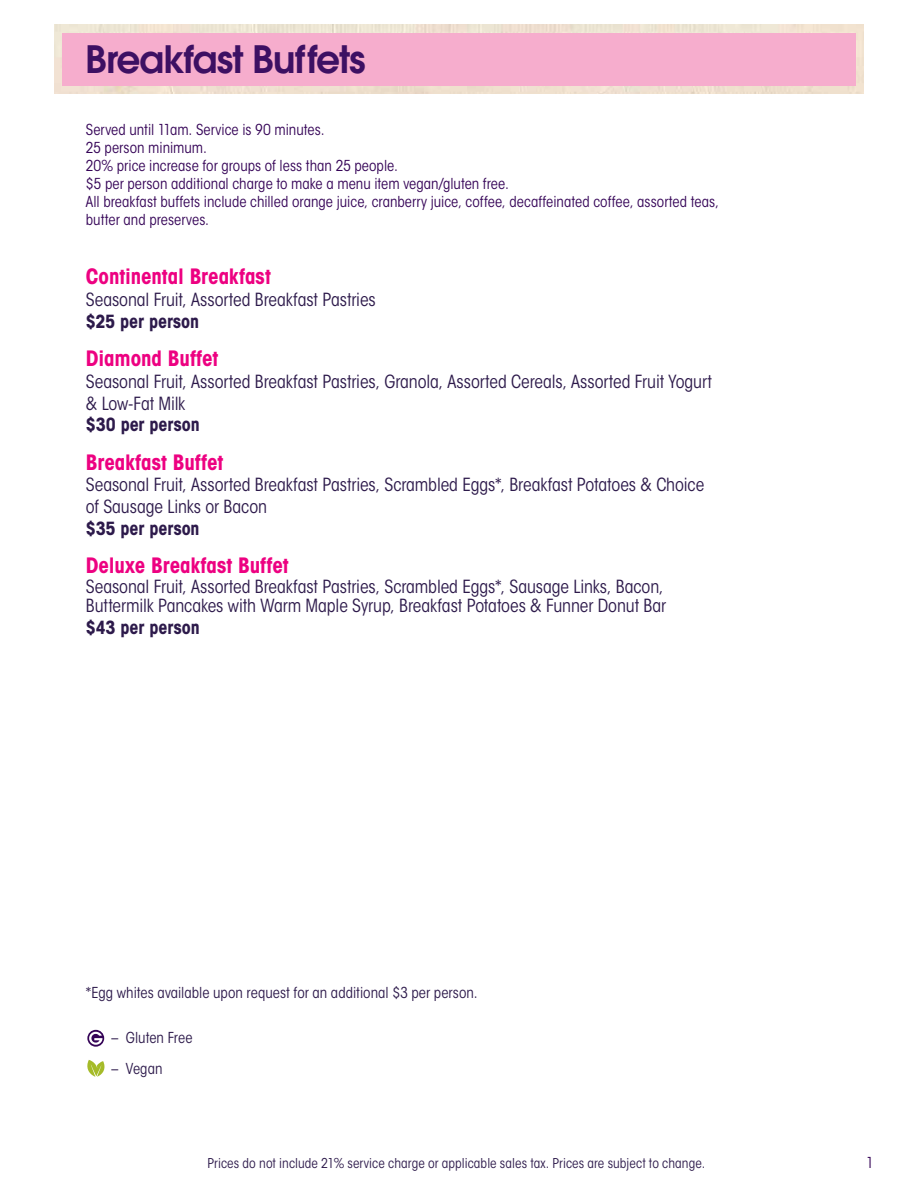
<style>
.page{position:relative;width:918px;height:1188px;background:#fff}
.page>*{position:absolute;margin:0;border:0;box-sizing:border-box;transform-origin:0 0}
.t1{font:600 37.5px "ITC Avant Garde Pro";letter-spacing:-.03em;color:#3d1063}
.t2{font:700 condensed 21px "ITC Avant Garde Std";color:#ed0181}
.t3{font:condensed 18px/21.6px "ITC Avant Garde Std";letter-spacing:-.005em;color:#2d1a4b}
.t4{font:700 condensed 18px "ITC Avant Garde Std";color:#2d1a4b}
.t5{font:condensed 15px/18px "ITC Avant Garde Std";letter-spacing:.005em;color:#350457}
.t6{font:condensed 15px "ITC Avant Garde Std";color:#2d1a4b}
.t7{font:condensed 13.5px "ITC Avant Garde Std";letter-spacing:.005em;color:#2d1a4b}
</style>
<div class="page">
<img style="left:54px;top:25px;width:810px;height:69px">
<div style="left:62px;top:33px;width:794px;height:53px;background:#f6adcd"></div>
<svg style="left:87px;top:1030px;width:17px;height:17px"></svg>
<svg style="left:89px;top:1032px;width:13px;height:13px"></svg>
<svg style="left:87px;top:1060px;width:18px;height:17px"></svg>
<h1 class="t1" style="left:85px;top:35px;width:282px">Breakfast Buffets</h1>
<p class="t5" style="left:86px;top:121px;width:635px">Served until 11am. Service is 90 minutes.<br>25 person minimum.<br>20% price increase for groups of less than 25 people.<br>$5 per person additional charge to make a menu item vegan/gluten free.<br>All breakfast buffets include chilled orange juice, cranberry juice, coffee, decaffeinated coffee, assorted teas, butter and preserves.</p>
<p class="t2" style="left:86px;top:263px;width:187px">Continental Breakfast</p>
<p class="t3" style="left:86px;top:289px;width:291px">Seasonal Fruit, Assorted Breakfast Pastries</p>
<p class="t4" style="left:86px;top:310px;width:115px">$25 per person</p>
<p class="t2" style="left:86px;top:345px;width:134px">Diamond Buffet</p>
<p class="t3" style="left:86px;top:371px;width:628px">Seasonal Fruit, Assorted Breakfast Pastries, Granola, Assorted Cereals, Assorted Fruit Yogurt &amp; Low-Fat Milk</p>
<p class="t4" style="left:86px;top:413px;width:115px">$30 per person</p>
<p class="t2" style="left:86px;top:449px;width:139px">Breakfast Buffet</p>
<p class="t3" style="left:86px;top:474px;width:620px">Seasonal Fruit, Assorted Breakfast Pastries, Scrambled Eggs*, Breakfast Potatoes &amp; Choice of Sausage Links or Bacon</p>
<p class="t4" style="left:86px;top:517px;width:115px">$35 per person</p>
<p class="t2" style="left:86px;top:552px;width:204px">Deluxe Breakfast Buffet</p>
<p class="t3" style="left:86px;top:577px;width:582px;line-height:19.5px">Seasonal Fruit, Assorted Breakfast Pastries, Scrambled Eggs*, Sausage Links, Bacon,<br>Buttermilk Pancakes with Warm Maple Syrup, Breakfast Potatoes &amp; Funner Donut Bar</p>
<p class="t4" style="left:86px;top:616px;width:115px">$43 per person</p>
<p class="t6" style="left:86px;top:983px;width:393px">*Egg whites available upon request for an additional $3 per person.</p>
<p class="t6" style="left:111px;top:1028px;width:83px">– Gluten Free</p>
<p class="t6" style="left:111px;top:1060px;width:53px">– Vegan</p>
<p class="t7" style="left:208px;top:1155px;width:499px">Prices do not include 21% service charge or applicable sales tax. Prices are subject to change.</p>
<p class="t5" style="left:866px;top:1154px;width:9px">1</p>
</div>
